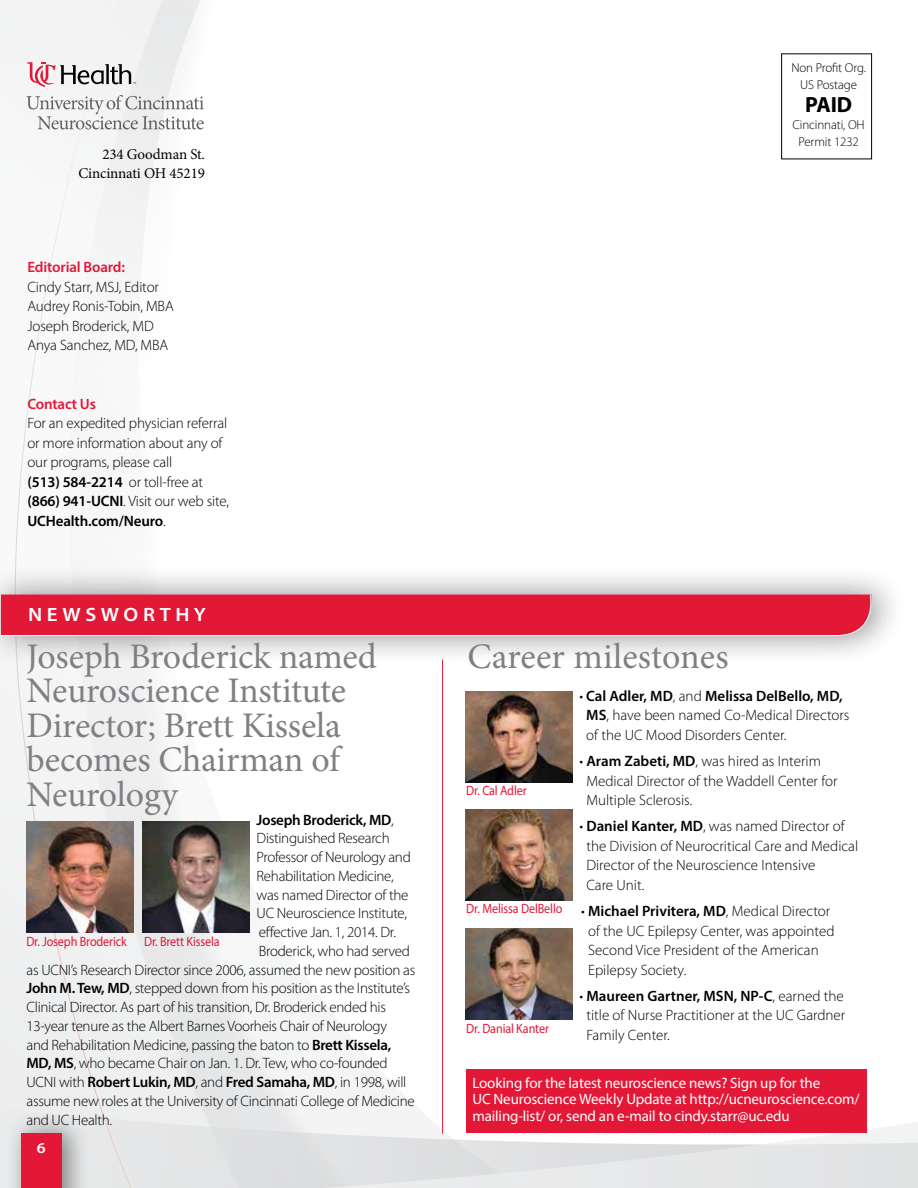
<style>
.page{position:relative;width:918px;height:1188px;background:#fff}
.page>*{position:absolute;margin:0;border:0;box-sizing:border-box;transform-origin:0 0}
.t1{font:36px/34.5px "Minion Pro";letter-spacing:-.005em;color:#807f83}
.t2{font:700 22.05px "Myriad Pro";color:#000}
.t3{font:600 19.35px "Myriad Pro";letter-spacing:.22em;color:#fff;scale:1.09 1}
.t4{font:600 15.15px "Myriad Pro";color:#fff;scale:1.09 1}
.t5{font:300 15px/19.5px "Myriad Pro";letter-spacing:-.015em;color:#000}
.t6{font:15px/16.5px "Myriad Pro";letter-spacing:-.01em;color:#fff}
.t7{font:600 15px "Myriad Pro";letter-spacing:-.02em;color:#000}
.t8{font:15px/19.5px "Minion Pro";letter-spacing:-.01em;color:#000;text-align:right}
.t9{font:600 15px "Myriad Pro";letter-spacing:-.01em;color:#e31837}
.t10{font:13.5px "Myriad Pro";letter-spacing:-.01em;color:#e31837;scale:.9 1}
.t11{font:300 12.9px/16.8px "Myriad Pro";letter-spacing:-.01em;color:#000;text-align:center}
.s1{font-weight:600}
.s2{font-weight:300}
</style>
<div class="page">
<svg style="left:0;top:0;width:172px;height:791px"></svg>
<svg style="left:0;top:791px;width:444px;height:75px"></svg>
<svg style="left:0;top:866px;width:918px;height:322px"></svg>
<svg style="left:26px;top:95px;width:178px;height:35px"></svg>
<svg style="left:27px;top:62px;width:109px;height:25px"></svg>
<div style="left:781px;top:53px;width:91px;height:106px;border:1px solid #000"></div>
<div style="left:0;top:564px;width:907px;height:102px;background:#000;opacity:.47"></div>
<div style="left:0;top:594px;width:878px;height:42px;background:#e31837"></div>
<hr style="left:442px;top:660px;width:1px;height:474px;background:#e31837">
<div style="left:5px;top:1111px;width:86px;height:77px;background:#000;opacity:.47"></div>
<div style="left:21px;top:1134px;width:41px;height:54px;background:#e31837"></div>
<div style="left:466px;top:1070px;width:400px;height:63px;background:#e31837"></div>
<img style="left:465px;top:692px;width:108px;height:90px">
<img style="left:465px;top:809px;width:108px;height:91px">
<img style="left:465px;top:928px;width:108px;height:91px">
<img style="left:26px;top:822px;width:108px;height:110px">
<img style="left:143px;top:822px;width:107px;height:110px">
<p class="t8" style="left:78px;top:144px;width:128px">234 Goodman St.<br>Cincinnati OH 45219</p>
<p class="t9" style="left:27px;top:257px;width:99px">Editorial Board:</p>
<p class="t5" style="left:27px;top:277px;width:148px">Cindy Starr, MSJ, Editor<br>Audrey Ronis-Tobin, MBA<br>Joseph Broderick, MD<br>Anya Sanchez, MD, MBA</p>
<p class="t9" style="left:27px;top:394px;width:70px">Contact Us</p>
<p class="t5" style="left:27px;top:413px;width:203px">For an expedited physician referral or more information about any of our programs, please call<br><span class="s1">(513) 584-2214</span> or toll-free at <span class="s1">(866) 941-UCNI</span>. Visit our web site,<br><span class="s1">UCHealth.com/Neuro</span>.</p>
<p class="t3" style="left:28px;top:602px;width:165px">NEWSWOR THY</p>
<h1 class="t1" style="left:27px;top:639px;width:352px">Joseph Broderick named<br>Neuroscience Institute<br>Director; Brett Kissela becomes Chairman of<br>Neurology</h1>
<p class="t7" style="left:257px;top:810px;width:139px">Joseph Broderick, MD<span class="s2">,</span></p>
<p class="t5" style="left:257px;top:828px;width:135px">Distinguished Research</p>
<p class="t5" style="left:257px;top:847px;width:156px">Professor of Neurology and</p>
<p class="t5" style="left:257px;top:866px;width:139px">Rehabilitation Medicine,</p>
<p class="t5" style="left:257px;top:885px;width:153px">was named Director of the</p>
<p class="t5" style="left:257px;top:903px;width:152px">UC Neuroscience Institute,</p>
<p class="t5" style="left:259px;top:922px;width:139px">effective Jan. 1, 2014. Dr.</p>
<p class="t5" style="left:259px;top:941px;width:153px">Broderick, who had served</p>
<p class="t5" style="left:27px;top:960px;width:390px">as UCNI’s Research Director since 2006, assumed the new position as</p>
<p class="t5" style="left:27px;top:978px;width:385px"><span class="s1">John M. Tew, MD</span>, stepped down from his position as the Institute’s</p>
<p class="t5" style="left:27px;top:997px;width:361px">Clinical Director. As part of his transition, Dr. Broderick ended his</p>
<p class="t5" style="left:27px;top:1016px;width:362px">13-year tenure as the Albert Barnes Voorheis Chair of Neurology</p>
<p class="t5" style="left:27px;top:1035px;width:366px">and Rehabilitation Medicine, passing the baton to <span class="s1">Brett Kissela,</span></p>
<p class="t5" style="left:27px;top:1053px;width:363px"><span class="s1">MD, MS</span>, who became Chair on Jan. 1. Dr. Tew, who co-founded</p>
<p class="t7" style="left:27px;top:1072px;width:381px"><span class="s2">UCNI with</span> Robert Lukin, MD<span class="s2">, and</span> Fred Samaha, MD<span class="s2">, in 1998, will</span></p>
<p class="t5" style="left:27px;top:1091px;width:390px">assume new roles at the University of Cincinnati College of Medicine</p>
<p class="t5" style="left:27px;top:1110px;width:87px">and UC Health.</p>
<p class="t10" style="left:26px;top:933px;width:113px">Dr. Joseph Broderick</p>
<p class="t10" style="left:144px;top:933px;width:86px">Dr. Brett Kissela</p>
<p class="t4" style="left:37px;top:1138px;width:10px">6</p>
<p class="t11" style="left:791px;top:59px;width:76px">Non Profit Org.<br>US Postage</p>
<h2 class="t2" style="left:805px;top:91px;width:48px">PAID</h2>
<p class="t11" style="left:793px;top:116px;width:74px">Cincinnati, OH<br>Permit 1232</p>
<h1 class="t1" style="left:467px;top:639px;width:263px">Career milestones</h1>
<p class="t5" style="left:586px;top:686px;width:265px;text-indent:-7px">• <span class="s1">Cal Adler, MD</span>, and <span class="s1">Melissa DelBello, MD,<br>MS</span>, have been named Co-Medical Directors of the UC Mood Disorders Center.</p>
<p class="t5" style="left:586px;top:751px;width:253px;text-indent:-7px">• <span class="s1">Aram Zabeti, MD</span>, was hired as Interim<br>Medical Director of the Waddell Center for<br>Multiple Sclerosis.</p>
<p class="t5" style="left:586px;top:816px;width:273px;text-indent:-7px">• <span class="s1">Daniel Kanter, MD</span>, was named Director of the Division of Neurocritical Care and Medical Director of the Neuroscience Intensive<br>Care Unit.</p>
<p class="t5" style="left:588px;top:901px;width:248px;text-indent:-7px">• <span class="s1">Michael Privitera, MD</span>, Medical Director of the UC Epilepsy Center, was appointed Second Vice President of the American Epilepsy Society.</p>
<p class="t5" style="left:586px;top:986px;width:260px;text-align:justify;text-indent:-7px">• <span class="s1">Maureen Gartner, MSN, NP-C</span>, earned the title of Nurse Practitioner at the UC Gardner Family Center.</p>
<p class="t10" style="left:466px;top:783px;width:69px">Dr. Cal Adler</p>
<p class="t10" style="left:466px;top:900px;width:108px">Dr. Melissa DelBello</p>
<p class="t10" style="left:466px;top:1021px;width:93px">Dr. Danial Kanter</p>
<p class="t6" style="left:472px;top:1074px;width:389px">Looking for the latest neuroscience news? Sign up for the<br>UC Neuroscience Weekly Update at http://ucneuroscience.com/ mailing-list/ or, send an e-mail to cindy.starr@uc.edu</p>
</div>
